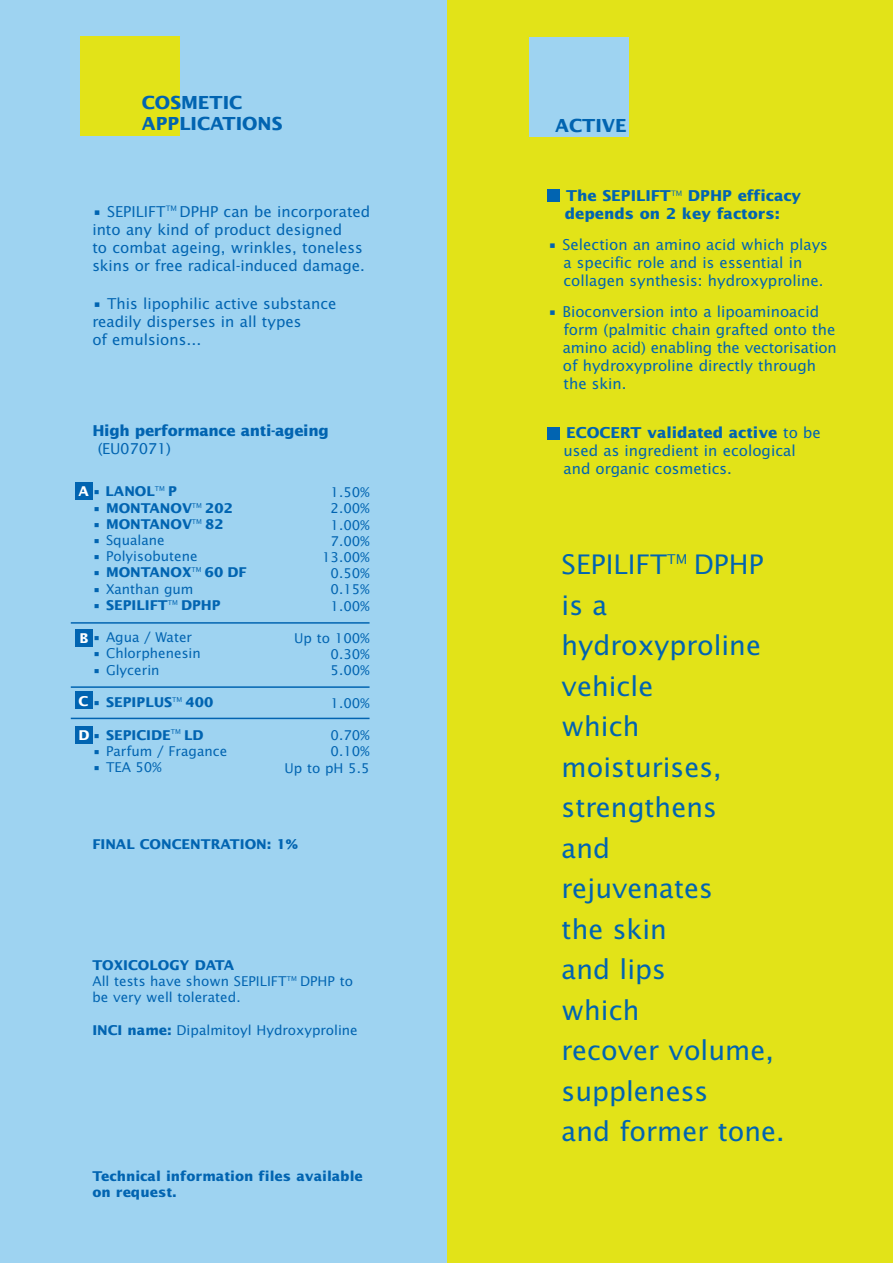
<style>
.page{position:relative;width:893px;height:1263px;background:#fff}
.page>*{position:absolute;margin:0;border:0;box-sizing:border-box;transform-origin:0 0}
.t1{font:27px/40.5px "Lucida Sans";color:#0164b1}
.t2{font:700 18px/21.6px "Lucida Sans";color:#0164b1}
.t3{font:15px/18px "Lucida Sans";color:#0164b1}
.t4{font:700 15px/18px "Lucida Sans";color:#0164b1}
.t5{font:700 15px "Lucida Sans";letter-spacing:-.02em;color:#0164b1}
.t6{font:15px "Lucida Sans";letter-spacing:-.02em;color:#0164b1}
.t7{font:13.5px/16.2px "Lucida Sans";color:#0164b1;text-align:right}
.t8{font:700 13.5px/16.2px "Lucida Sans";color:#0164b1}
.t9{font:700 13.5px "Lucida Sans";color:#fff}
.s1{color:#fff}
.s2{font-weight:400}
.s3{font-weight:700;color:#fff}
.s4{font-weight:700}
</style>
<div class="page">
<div style="left:447px;top:0;width:446px;height:1263px;background:#e2e318"></div>
<div style="left:530px;top:38px;width:99px;height:99px;background:#9ed3f1"></div>
<div style="left:547px;top:427px;width:13px;height:13px;background:#0164b1"></div>
<div style="left:547px;top:189px;width:13px;height:13px;background:#0164b1"></div>
<div style="left:0;top:0;width:447px;height:1263px;background:#9ed3f1"></div>
<div style="left:80px;top:36px;width:100px;height:100px;background:#e2e318"></div>
<div style="left:75px;top:483px;width:17px;height:17px;background:#0164b1"></div>
<hr style="left:71px;top:622px;width:299px;height:2px;background:#0164b1">
<hr style="left:71px;top:686px;width:299px;height:2px;background:#0164b1">
<hr style="left:71px;top:718px;width:299px;height:1px;background:#0164b1">
<div style="left:75px;top:630px;width:17px;height:17px;background:#0164b1"></div>
<div style="left:75px;top:692px;width:17px;height:17px;background:#0164b1"></div>
<div style="left:75px;top:726px;width:17px;height:17px;background:#0164b1"></div>
<p class="t2" style="left:142px;top:93px;width:142px">COSMETIC<br>APPLICATIONS</p>
<p class="t3" style="left:92px;top:204px;width:280px">• SEPILIFT<sup>TM</sup> DPHP can be incorporated into any kind of product designed<br>to combat ageing, wrinkles, toneless skins or free radical-induced damage.</p>
<p class="t3" style="left:92px;top:295px;width:246px">• This lipophilic active substance readily disperses in all types<br>of emulsions…</p>
<p class="t5" style="left:92px;top:424px;width:238px">High performance anti-ageing</p>
<p class="t6" style="left:98px;top:442px;width:75px">(EU07071)</p>
<p class="t8" style="left:78px;top:484px;width:100px"><span class="s1">A</span> <span class="s2">•</span> LANOL<sup>TM</sup> P</p>
<p class="t8" style="left:92px;top:501px;width:142px"><span class="s2">•</span> MONTANOV<sup>TM</sup> 202</p>
<p class="t8" style="left:92px;top:517px;width:133px"><span class="s2">•</span> MONTANOV<sup>TM</sup> 82</p>
<p class="t7" style="left:92px;top:533px;width:74px">• Squalane</p>
<p class="t7" style="left:92px;top:549px;width:107px">• Polyisobutene</p>
<p class="t8" style="left:92px;top:565px;width:156px"><span class="s2">•</span> MONTANOX<sup>TM</sup> 60 DF</p>
<p class="t7" style="left:92px;top:582px;width:103px">• Xanthan gum</p>
<p class="t8" style="left:92px;top:598px;width:130px"><span class="s2">•</span> SEPILIFT<sup>TM</sup> DPHP</p>
<p class="t7" style="left:80px;top:630px;width:114px"><span class="s3">B</span> • Agua / Water</p>
<p class="t7" style="left:92px;top:646px;width:110px">• Chlorphenesin</p>
<p class="t7" style="left:92px;top:663px;width:69px">• Glycerin</p>
<p class="t8" style="left:92px;top:695px;width:123px"><span class="s2">•</span> SEPIPLUS<sup>TM</sup> 400</p>
<p class="t8" style="left:78px;top:727px;width:127px"><span class="s1">D</span> <span class="s2">•</span> SEPICIDE<sup>TM</sup> LD</p>
<p class="t7" style="left:92px;top:744px;width:136px">• Parfum / Fragance</p>
<p class="t7" style="left:92px;top:760px;width:71px">• TEA 50%</p>
<p class="t7" style="left:322px;top:485px;width:49px">1.50%<br>2.00%<br>1.00%<br>7.00%<br>13.00%<br>0.50%<br>0.15%<br>1.00%</p>
<p class="t7" style="left:331px;top:631px;width:40px;text-align:justify;text-indent:-36px">Up to 100% 0.30% 5.00%</p>
<p class="t7" style="left:331px;top:696px;width:40px">1.00%</p>
<p class="t7" style="left:284px;top:728px;width:87px">0.70%<br>0.10%<br>Up to pH 5.5</p>
<p class="t9" style="left:79px;top:695px;width:11px">C</p>
<p class="t8" style="left:92px;top:837px;width:207px">FINAL CONCENTRATION: 1%</p>
<p class="t7" style="left:92px;top:958px;width:262px;text-align:left"><span class="s4">TOXICOLOGY DATA<br></span>All tests have shown SEPILIFT<sup>TM</sup> DPHP to be very well tolerated.</p>
<p class="t7" style="left:92px;top:1023px;width:267px"><span class="s4">INCI name:</span> Dipalmitoyl Hydroxyproline</p>
<p class="t8" style="left:92px;top:1169px;width:272px">Technical information files available on request.</p>
<p class="t2" style="left:555px;top:116px;width:73px">ACTIVE</p>
<p class="t4" style="left:565px;top:188px;width:238px">The SEPILIFT<sup>TM</sup> DPHP efficacy depends on 2 key factors:</p>
<p class="t3" style="left:563px;top:237px;width:266px;text-indent:-16px">• Selection an amino acid which plays a specific role and is essential in collagen synthesis: hydroxyproline.</p>
<p class="t3" style="left:563px;top:304px;width:275px;text-indent:-15px">• Bioconversion into a lipoaminoacid form (palmitic chain grafted onto the amino acid) enabling the vectorisation of hydroxyproline directly through the skin.</p>
<p class="t3" style="left:563px;top:425px;width:259px"><span class="s4">ECOCERT validated active</span> to be used as ingredient in ecological and organic cosmetics.</p>
<h1 class="t1" style="left:562px;top:546px;width:225px">SEPILIFT<sup>TM</sup> DPHP is a hydroxyproline vehicle<br>which moisturises, strengthens<br>and<br>rejuvenates<br>the skin<br>and lips<br>which<br>recover volume, suppleness<br>and former tone.</h1>
</div>
